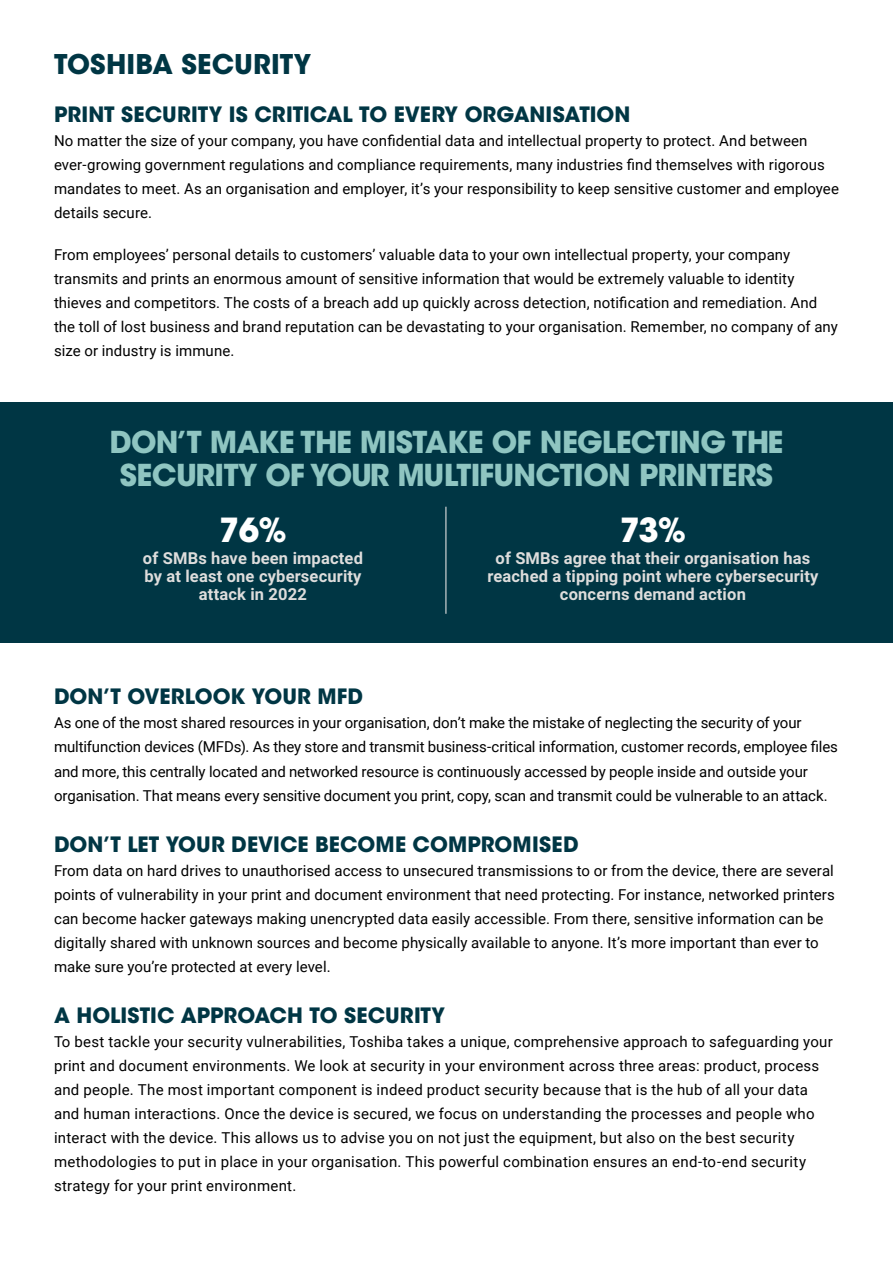
<style>
.page{position:relative;width:893px;height:1263px;background:#fff}
.page>*{position:absolute;margin:0;border:0;box-sizing:border-box;transform-origin:0 0}
.t1{font:700 33px "ITC Avant Garde Std";color:#fff}
.t2{font:700 30px/33px "ITC Avant Garde Std";letter-spacing:-.02em;color:#8fc5c1;text-align:center}
.t3{font:700 27px "ITC Avant Garde Std";letter-spacing:.005em;color:#003644}
.t4{font:700 21px "ITC Avant Garde Std";letter-spacing:.005em;color:#003644}
.t5{font:700 16.5px/18px "Roboto";letter-spacing:.01em;color:#dedddc;text-align:center}
.t6{font:15px/24px "Roboto";letter-spacing:.005em;color:#000}
</style>
<div class="page">
<div style="left:0;top:402px;width:893px;height:241px;background:#003644"></div>
<hr style="left:445px;top:507px;width:1px;height:107px;background:#ddd">
<h3 class="t3" style="left:54px;top:47px;width:259px">TOSHIBA SECURITY</h3>
<h3 class="t4" style="left:54px;top:101px;width:578px">PRINT SECURITY IS CRITICAL TO EVERY ORGANISATION</h3>
<p class="t6" style="left:54px;top:128px;width:786px">No matter the size of your company, you have confidential data and intellectual property to protect. And between ever-growing government regulations and compliance requirements, many industries find themselves with rigorous mandates to meet. As an organisation and employer, it’s your responsibility to keep sensitive customer and employee details secure.</p>
<p class="t6" style="left:54px;top:242px;width:785px">From employees’ personal details to customers’ valuable data to your own intellectual property, your company transmits and prints an enormous amount of sensitive information that would be extremely valuable to identity thieves and competitors. The costs of a breach add up quickly across detection, notification and remediation. And the toll of lost business and brand reputation can be devastating to your organisation. Remember, no company of any size or industry is immune.</p>
<h2 class="t2" style="left:110px;top:426px;width:675px">DON’T MAKE THE MISTAKE OF NEGLECTING THE<br>SECURITY OF YOUR MULTIFUNCTION PRINTERS</h2>
<h1 class="t1" style="left:219px;top:509px;width:69px">76%</h1>
<p class="t5" style="left:143px;top:549px;width:222px">of SMBs have been impacted by at least one cybersecurity attack in 2022</p>
<h1 class="t1" style="left:620px;top:509px;width:68px">73%</h1>
<p class="t5" style="left:487px;top:549px;width:333px">of SMBs agree that their organisation has reached a tipping point where cybersecurity concerns demand action</p>
<h3 class="t4" style="left:54px;top:683px;width:311px">DON’T OVERLOOK YOUR MFD</h3>
<p class="t6" style="left:54px;top:711px;width:785px">As one of the most shared resources in your organisation, don’t make the mistake of neglecting the security of your multifunction devices (MFDs). As they store and transmit business-critical information, customer records, employee files and more, this centrally located and networked resource is continuously accessed by people inside and outside your organisation. That means every sensitive document you print, copy, scan and transmit could be vulnerable to an attack.</p>
<h3 class="t4" style="left:54px;top:830px;width:526px">DON’T LET YOUR DEVICE BECOME COMPROMISED</h3>
<p class="t6" style="left:54px;top:858px;width:782px">From data on hard drives to unauthorised access to unsecured transmissions to or from the device, there are several points of vulnerability in your print and document environment that need protecting. For instance, networked printers can become hacker gateways making unencrypted data easily accessible. From there, sensitive information can be digitally shared with unknown sources and become physically available to anyone. It’s more important than ever to make sure you’re protected at every level.</p>
<h3 class="t4" style="left:54px;top:1001px;width:393px">A HOLISTIC APPROACH TO SECURITY</h3>
<p class="t6" style="left:54px;top:1029px;width:780px">To best tackle your security vulnerabilities, Toshiba takes a unique, comprehensive approach to safeguarding your print and document environments. We look at security in your environment across three areas: product, process and people. The most important component is indeed product security because that is the hub of all your data and human interactions. Once the device is secured, we focus on understanding the processes and people who interact with the device. This allows us to advise you on not just the equipment, but also on the best security methodologies to put in place in your organisation. This powerful combination ensures an end-to-end security strategy for your print environment.</p>
</div>
